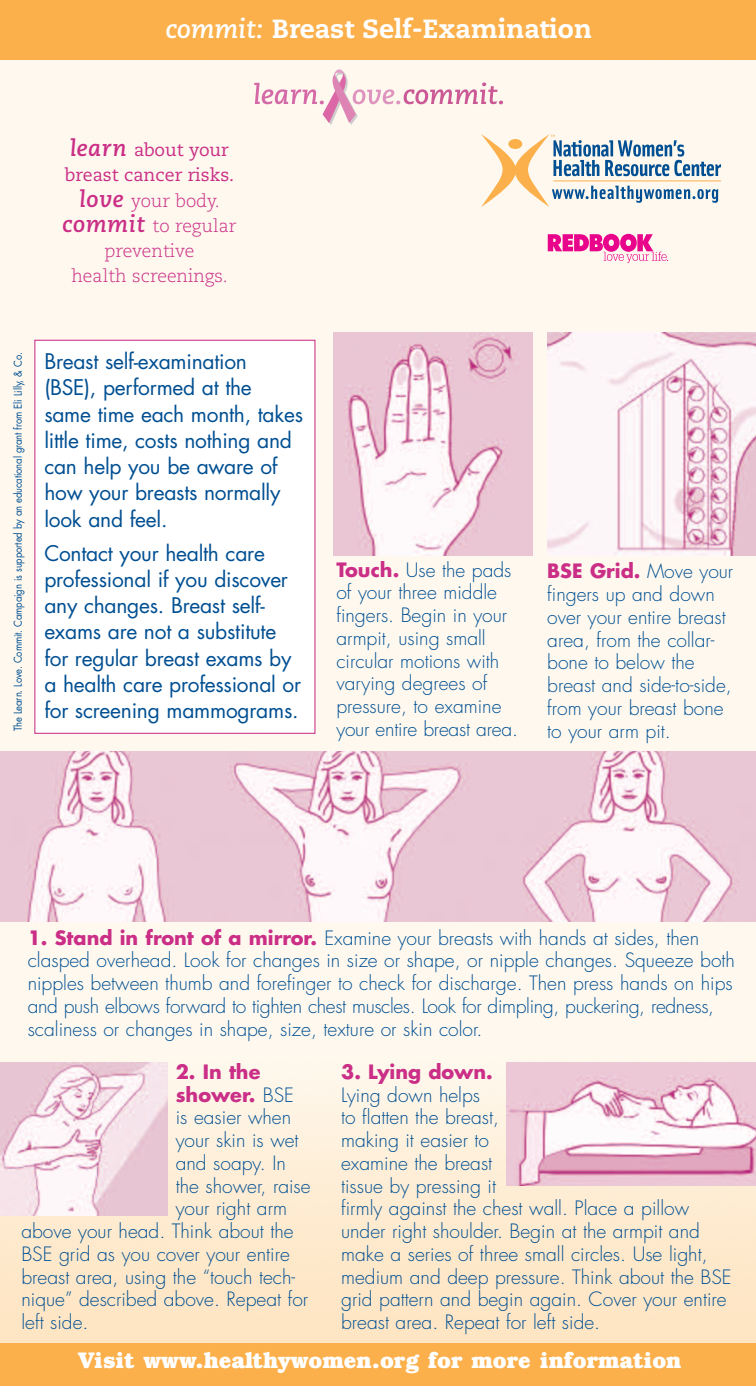
<style>
.page{position:relative;width:756px;height:1386px;background:#fff}
.page>*{position:absolute;margin:0;border:0;box-sizing:border-box;transform-origin:0 0}
.t1{font:800 26.25px "Caecilia";color:#fff}
.t2{font:700 22.75px "Bookman";color:#fff}
.t3{font:21px/26.2px "Futura";letter-spacing:-.01em;color:#004f92}
.t4{font:300 19.25px/22.8px "Futura";color:#004f92}
.t5{font:700 19.25px "Futura";color:#ca2e86}
.t6{font:300 17.85px/25.2px "Caecilia";color:#ca2e86;text-align:center}
.t7{font:10.5px "Futura";letter-spacing:-.01em;color:#004f92;scale:.9 1}
.s1{font-weight:700;font-style:italic}
.s2{font-weight:700;font-style:italic;font-size:23.1px}
.s3{font-weight:400}
.s4{font-weight:700;color:#ca2e86}
.s5{font-weight:300;color:#004f92}
</style>
<div class="page">
<img style="left:0;top:60px;width:756px;height:1283px">
<div style="left:0;top:0;width:756px;height:60px;background:#fbb04b"></div>
<img style="left:333px;top:333px;width:199px;height:222px">
<img style="left:547px;top:333px;width:209px;height:222px">
<img style="left:0;top:751px;width:756px;height:171px">
<img style="left:0;top:1063px;width:168px;height:152px">
<svg style="left:481px;top:134px;width:240px;height:73px;background:#cdd1cd"></svg>
<div style="left:0;top:1343px;width:756px;height:43px;background:#fbb04b"></div>
<img style="left:507px;top:1063px;width:249px;height:123px">
<svg style="left:254px;top:69px;width:249px;height:56px;background:#f7e3e3"></svg>
<div style="left:35px;top:341px;width:279px;height:392px;background:#fff"></div>
<div style="left:34px;top:340px;width:281px;height:394px;border:1px solid #ca2e86"></div>
<svg style="left:548px;top:234px;width:120px;height:29px;background:#f48fc3"></svg>
<h1 class="t1" style="left:166px;top:18px;width:428px"><span class="s1">commit:</span> Breast Self-Examination</h1>
<p class="t6" style="left:63px;top:139px;width:175px"><span class="s2">learn</span> <span class="s3">about your breast cancer risks. </span><span class="s2">love</span> your body. <span class="s2">commit</span> to regular preventive<br>health screenings.</p>
<p class="t7" style="left:13px;top:731px;width:422px;rotate:-90deg">The Learn. Love. Commit. Campaign is supported by an educational grant from Eli Lilly, &amp; Co.</p>
<p class="t3" style="left:44px;top:350px;width:260px">Breast self-examination (BSE), performed at the same time each month, takes little time, costs nothing and can help you be aware of how your breasts normally look and feel.</p>
<p class="t3" style="left:44px;top:542px;width:258px">Contact your health care professional if you discover any changes. Breast self&shy;exams are not a substitute for regular breast exams by a health care professional or for screening mammograms.</p>
<p class="t4" style="left:336px;top:560px;width:183px"><span class="s4">Touch.</span> Use the pads of your three middle fingers. Begin in your armpit, using small circular motions with varying degrees of pressure, to examine your entire breast area.</p>
<p class="t4" style="left:547px;top:561px;width:188px"><span class="s4">BSE Grid.</span> Move your fingers up and down over your entire breast area, from the collar&shy;bone to below the breast and side-to-side, from your breast bone to your arm pit.</p>
<p class="t4" style="left:28px;top:928px;width:709px"><span class="s4">1. Stand in front of a mirror.</span> Examine your breasts with hands at sides, then clasped overhead. Look for changes in size or shape, or nipple changes. Squeeze both nipples between thumb and forefinger to check for discharge. Then press hands on hips and push elbows forward to tighten chest muscles. Look for dimpling, puckering, redness, scaliness or changes in shape, size, texture or skin color.</p>
<p class="t5" style="left:176px;top:1063px;width:86px">2. In the</p>
<p class="t5" style="left:176px;top:1086px;width:120px">shower. <span class="s5">BSE</span></p>
<p class="t4" style="left:176px;top:1107px;width:117px">is easier when</p>
<p class="t4" style="left:176px;top:1130px;width:124px">your skin is wet</p>
<p class="t4" style="left:176px;top:1153px;width:112px">and soapy. In</p>
<p class="t4" style="left:176px;top:1176px;width:136px">the shower, raise</p>
<p class="t4" style="left:176px;top:1198px;width:113px">your right arm</p>
<p class="t4" style="left:21px;top:1221px;width:274px">above your head. Think about the</p>
<p class="t4" style="left:21px;top:1244px;width:270px">BSE grid as you cover your entire</p>
<p class="t4" style="left:21px;top:1267px;width:275px">breast area, using the “touch tech-</p>
<p class="t4" style="left:21px;top:1289px;width:288px">nique” described above. Repeat for</p>
<p class="t4" style="left:21px;top:1312px;width:69px">left side.</p>
<p class="t5" style="left:341px;top:1063px;width:153px">3. Lying down.</p>
<p class="t4" style="left:341px;top:1085px;width:392px">Lying down helps<br>to flatten the breast,<br>making it easier to<br>examine the breast<br>tissue by pressing it<br>firmly against the chest wall. Place a pillow under right shoulder. Begin at the armpit and make a series of three small circles. Use light, medium and deep pressure. Think about the BSE grid pattern and begin again. Cover your entire breast area. Repeat for left side.</p>
<p class="t2" style="left:78px;top:1352px;width:605px">Visit www.healthywomen.org for more information</p>
</div>
